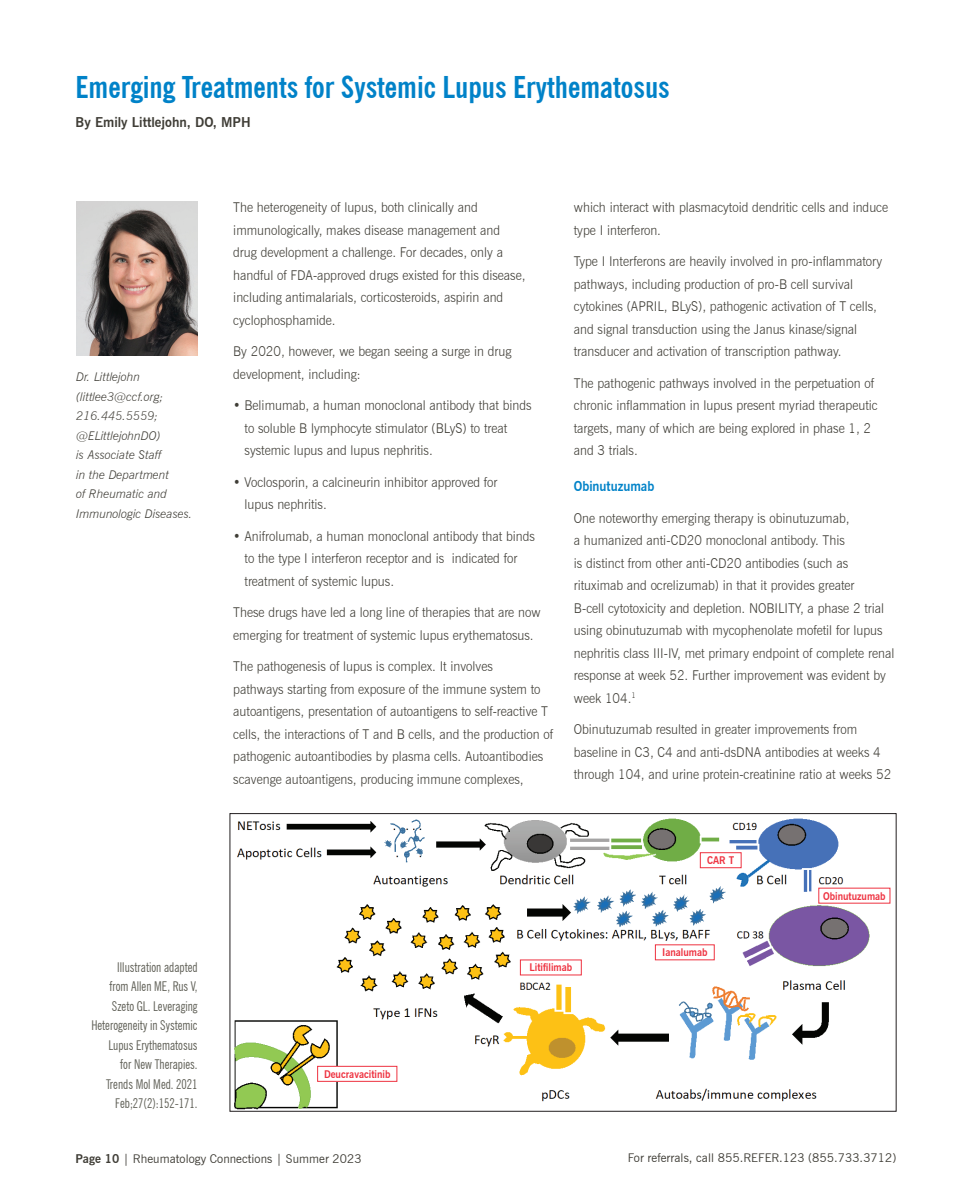
<style>
.page{position:relative;width:972px;height:1188px;background:#fff}
.page>*{position:absolute;margin:0;border:0;box-sizing:border-box;transform-origin:0 0}
.t1{font:700 condensed 30px "News Gothic BT";color:#0082c8}
.t2{font:300 13.5px/22.5px "News Gothic BT";color:#3f3d36;scale:.94 1}
.t3{font:condensed 13.5px/19.5px "News Gothic BT";color:#606057;text-align:right;scale:.93 1}
.t4{font:700 13.5px "News Gothic BT";color:#3f3d36}
.t5{font:700 13.5px "News Gothic BT";color:#0082c8;scale:.94 1}
.t6{font:italic 300 12px/19.5px "News Gothic BT";color:#3f3d36}
.t7{font:12px "News Gothic BT";letter-spacing:.005em;color:#3f3d36}
.t8{font:700 10.5px "News Gothic BT";color:#ee3240;scale:.94 1}
.s1{font-weight:700}
</style>
<div class="page">
<img style="left:77px;top:202px;width:121px;height:153px">
<img style="left:234px;top:818px;width:657px;height:292px">
<div style="left:700px;top:852px;width:42px;height:16px;border:1px solid #ee3240"></div>
<div style="left:318px;top:1066px;width:79px;height:15px;background:#fff"></div>
<div style="left:317px;top:1066px;width:80px;height:16px;border:1px solid #ee3240"></div>
<h1 class="t1" style="left:76px;top:69px;width:596px">Emerging Treatments for Systemic Lupus Erythematosus</h1>
<p class="t4" style="left:76px;top:114px;width:177px">By Emily Littlejohn, DO, MPH</p>
<p class="t6" style="left:76px;top:367px;width:118px">Dr. Littlejohn (littlee3@ccf.org;<br>216.445.5559; @ELittlejohnDO)<br>is Associate Staff<br>in the Department<br>of Rheumatic and<br>Immunologic Diseases.</p>
<p class="t3" style="left:91px;top:957px;width:116px">Illustration adapted<br>from Allen ME, Rus V,<br>Szeto GL. Leveraging<br>Heterogeneity in Systemic<br>Lupus Erythematosus<br>for New Therapies.<br>Trends Mol Med. 2021<br>Feb;27(2):152-171.</p>
<p class="t2" style="left:233px;top:196px;width:312px">The heterogeneity of lupus, both clinically and immunologically, makes disease management and drug development a challenge. For decades, only a handful of FDA-approved drugs existed for this disease, including antimalarials, corticosteroids, aspirin and cyclophosphamide.</p>
<p class="t2" style="left:233px;top:340px;width:298px">By 2020, however, we began seeing a surge in drug development, including:</p>
<p class="t2" style="left:245px;top:394px;width:307px;text-indent:-11px">• Belimumab, a human monoclonal antibody that binds to soluble B lymphocyte stimulator (BLyS) to treat systemic lupus and lupus nephritis.</p>
<p class="t2" style="left:245px;top:471px;width:271px;text-indent:-11px">• Voclosporin, a calcineurin inhibitor approved for lupus nephritis.</p>
<p class="t2" style="left:245px;top:525px;width:311px;text-indent:-11px">• Anifrolumab, a human monoclonal antibody that binds to the type I interferon receptor and is indicated for treatment of systemic lupus.</p>
<p class="t2" style="left:233px;top:601px;width:328px">These drugs have led a long line of therapies that are now emerging for treatment of systemic lupus erythematosus.</p>
<p class="t2" style="left:233px;top:655px;width:342px">The pathogenesis of lupus is complex. It involves<br>pathways starting from exposure of the immune system to autoantigens, presentation of autoantigens to self-reactive T cells, the interactions of T and B cells, and the production of pathogenic autoantibodies by plasma cells. Autoantibodies scavenge autoantigens, producing immune complexes,</p>
<p class="t2" style="left:574px;top:196px;width:336px">which interact with plasmacytoid dendritic cells and induce type I interferon.</p>
<p class="t2" style="left:574px;top:250px;width:330px">Type I Interferons are heavily involved in pro-inflammatory pathways, including production of pro-B cell survival cytokines (APRIL, BLyS), pathogenic activation of T cells, and signal transduction using the Janus kinase/signal transducer and activation of transcription pathway.</p>
<p class="t2" style="left:574px;top:372px;width:325px">The pathogenic pathways involved in the perpetuation of chronic inflammation in lupus present myriad therapeutic targets, many of which are being explored in phase 1, 2 and 3 trials.</p>
<p class="t5" style="left:574px;top:478px;width:87px">Obinutuzumab</p>
<p class="t2" style="left:574px;top:507px;width:342px">One noteworthy emerging therapy is obinutuzumab,<br>a humanized anti-CD20 monoclonal antibody. This<br>is distinct from other anti-CD20 antibodies (such as rituximab and ocrelizumab) in that it provides greater<br>B-cell cytotoxicity and depletion. NOBILITY, a phase 2 trial using obinutuzumab with mycophenolate mofetil for lupus nephritis class III-IV, met primary endpoint of complete renal response at week 52. Further improvement was evident by week 104.<sup>1</sup></p>
<p class="t2" style="left:574px;top:718px;width:339px">Obinutuzumab resulted in greater improvements from baseline in C3, C4 and anti-dsDNA antibodies at weeks 4 through 104, and urine protein-creatinine ratio at weeks 52</p>
<p class="t8" style="left:707px;top:854px;width:31px">CAR T</p>
<p class="t8" style="left:662px;top:946px;width:50px">Ianalumab</p>
<p class="t8" style="left:823px;top:890px;width:68px">Obinutuzumab</p>
<p class="t8" style="left:324px;top:1068px;width:72px">Deucravacitinib</p>
<p class="t8" style="left:530px;top:961px;width:47px">Litifilimab</p>
<p class="t7" style="left:76px;top:1152px;width:288px"><span class="s1">Page 10</span> | Rheumatology Connections | Summer 2023</p>
<p class="t7" style="left:628px;top:1150px;width:270px">For referrals, call 855.REFER.123 (855.733.3712)</p>
</div>
